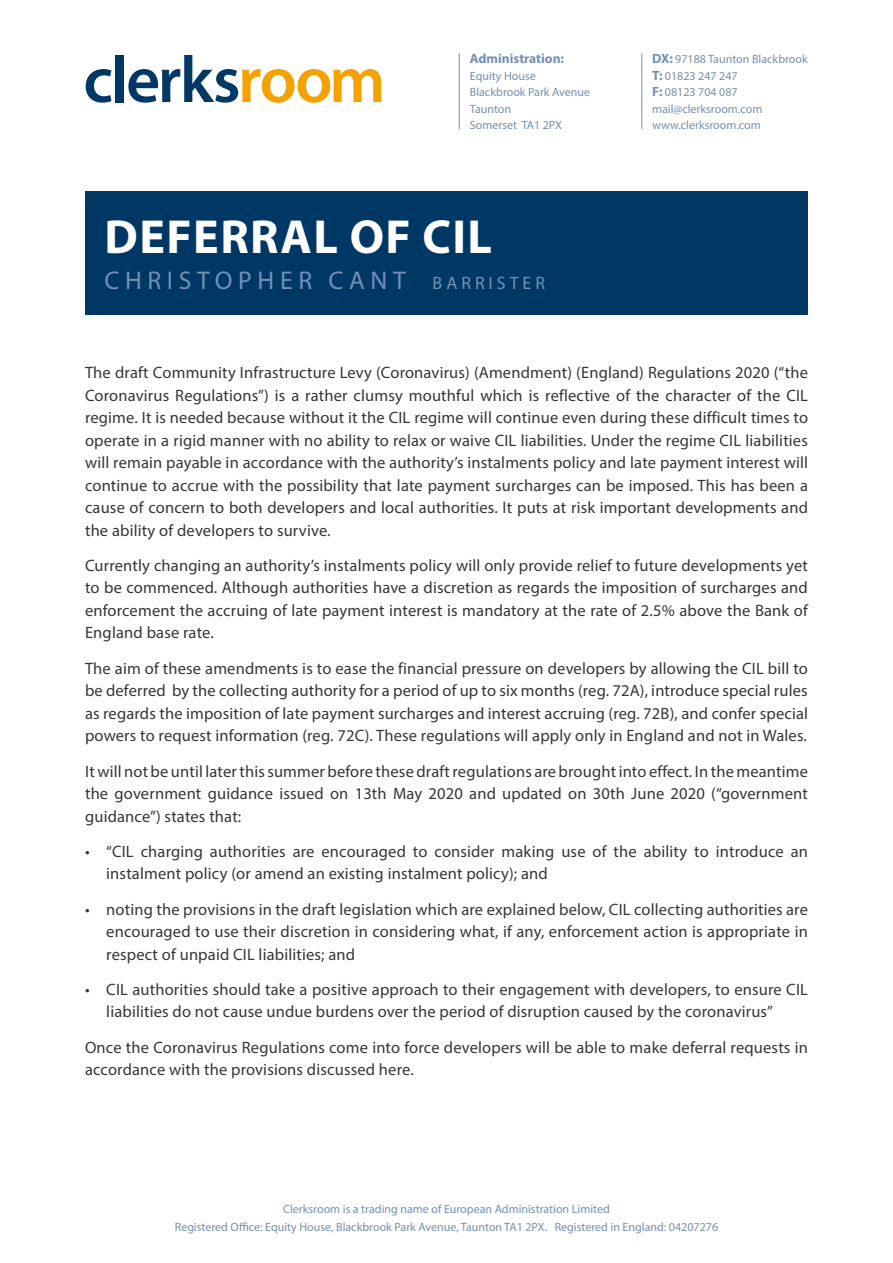
<style>
.page{position:relative;width:893px;height:1263px;background:#fff}
.page>*{position:absolute;margin:0;border:0;box-sizing:border-box;transform-origin:0 0}
.t1{font:700 48px "Myriad Pro";letter-spacing:.03em;color:#fff}
.t2{font:25.65px "Myriad Pro";letter-spacing:.22em;color:#738fb4}
.t3{font:16.5px/22.5px "Myriad Pro";letter-spacing:.01em;color:#373636;text-align:justify}
.t4{font:700 13.5px "Myriad Pro";color:#738fb4}
.t5{font:12px/16.5px "Myriad Pro";color:#738fb4}
.s1{font-size:18px}
.s2{font-weight:700;font-size:13.5px}
</style>
<div class="page">
<div style="left:85px;top:191px;width:723px;height:124px;background:#003865"></div>
<hr style="left:459px;top:53px;width:1px;height:76px;background:#738fb4">
<hr style="left:641px;top:53px;width:1px;height:76px;background:#738fb4">
<svg style="left:86px;top:69px;width:25px;height:34px"></svg>
<div style="left:116px;top:55px;width:8px;height:47px;background:#003865"></div>
<svg style="left:128px;top:55px;width:253px;height:48px"></svg>
<p class="t4" style="left:470px;top:50px;width:96px">Administration:</p>
<p class="t5" style="left:470px;top:67px;width:122px">Equity House<br>Blackbrook Park Avenue<br>Taunton<br>Somerset TA1 2PX</p>
<h1 class="t1" style="left:105px;top:205px;width:389px">DEFERRAL OF CIL</h1>
<h2 class="t2" style="left:104px;top:264px;width:442px">CHRISTOPHER CANT <span class="s1">BARRISTER</span></h2>
<p class="t5" style="left:652px;top:51px;width:157px"><span class="s2">DX:</span> 97188 Taunton Blackbrook<br><span class="s2">T:</span> 01823 247 247<br><span class="s2">F:</span> 08123 704 087 mail@clerksroom.com www.clerksroom.com</p>
<p class="t3" style="left:85px;top:361px;width:724px">The draft Community Infrastructure Levy (Coronavirus) (Amendment) (England) Regulations 2020 (“the Coronavirus Regulations”) is a rather clumsy mouthful which is reflective of the character of the CIL regime. It is needed because without it the CIL regime will continue even during these difficult times to operate in a rigid manner with no ability to relax or waive CIL liabilities. Under the regime CIL liabilities will remain payable in accordance with the authority’s instalments policy and late payment interest will continue to accrue with the possibility that late payment surcharges can be imposed. This has been a cause of concern to both developers and local authorities. It puts at risk important developments and the ability of developers to survive.</p>
<p class="t3" style="left:85px;top:554px;width:724px">Currently changing an authority’s instalments policy will only provide relief to future developments yet to be commenced. Although authorities have a discretion as regards the imposition of surcharges and enforcement the accruing of late payment interest is mandatory at the rate of 2.5% above the Bank of England base rate.</p>
<p class="t3" style="left:85px;top:657px;width:724px">The aim of these amendments is to ease the financial pressure on developers by allowing the CIL bill to be deferred by the collecting authority for a period of up to six months (reg. 72A), introduce special rules as regards the imposition of late payment surcharges and interest accruing (reg. 72B), and confer special powers to request information (reg. 72C). These regulations will apply only in England and not in Wales.</p>
<p class="t3" style="left:85px;top:759px;width:724px">It will not be until later this summer before these draft regulations are brought into effect. In the meantime the government guidance issued on 13th May 2020 and updated on 30th June 2020 (“government guidance”) states that:</p>
<p class="t3" style="left:106px;top:840px;width:703px;text-indent:-21px">• “CIL charging authorities are encouraged to consider making use of the ability to introduce an instalment policy (or amend an existing instalment policy); and</p>
<p class="t3" style="left:106px;top:897px;width:703px;text-indent:-21px">• noting the provisions in the draft legislation which are explained below, CIL collecting authorities are encouraged to use their discretion in considering what, if any, enforcement action is appropriate in respect of unpaid CIL liabilities; and</p>
<p class="t3" style="left:106px;top:978px;width:703px;text-indent:-21px">• CIL authorities should take a positive approach to their engagement with developers, to ensure CIL liabilities do not cause undue burdens over the period of disruption caused by the coronavirus”</p>
<p class="t3" style="left:85px;top:1035px;width:724px">Once the Coronavirus Regulations come into force developers will be able to make deferral requests in accordance with the provisions discussed here.</p>
<p class="t5" style="left:175px;top:1200px;width:545px;line-height:18px;text-align:center">Clerksroom is a trading name of European Administration Limited<br>Registered Office: Equity House, Blackbrook Park Avenue, Taunton TA1 2PX. Registered in England: 04207276</p>
</div>
